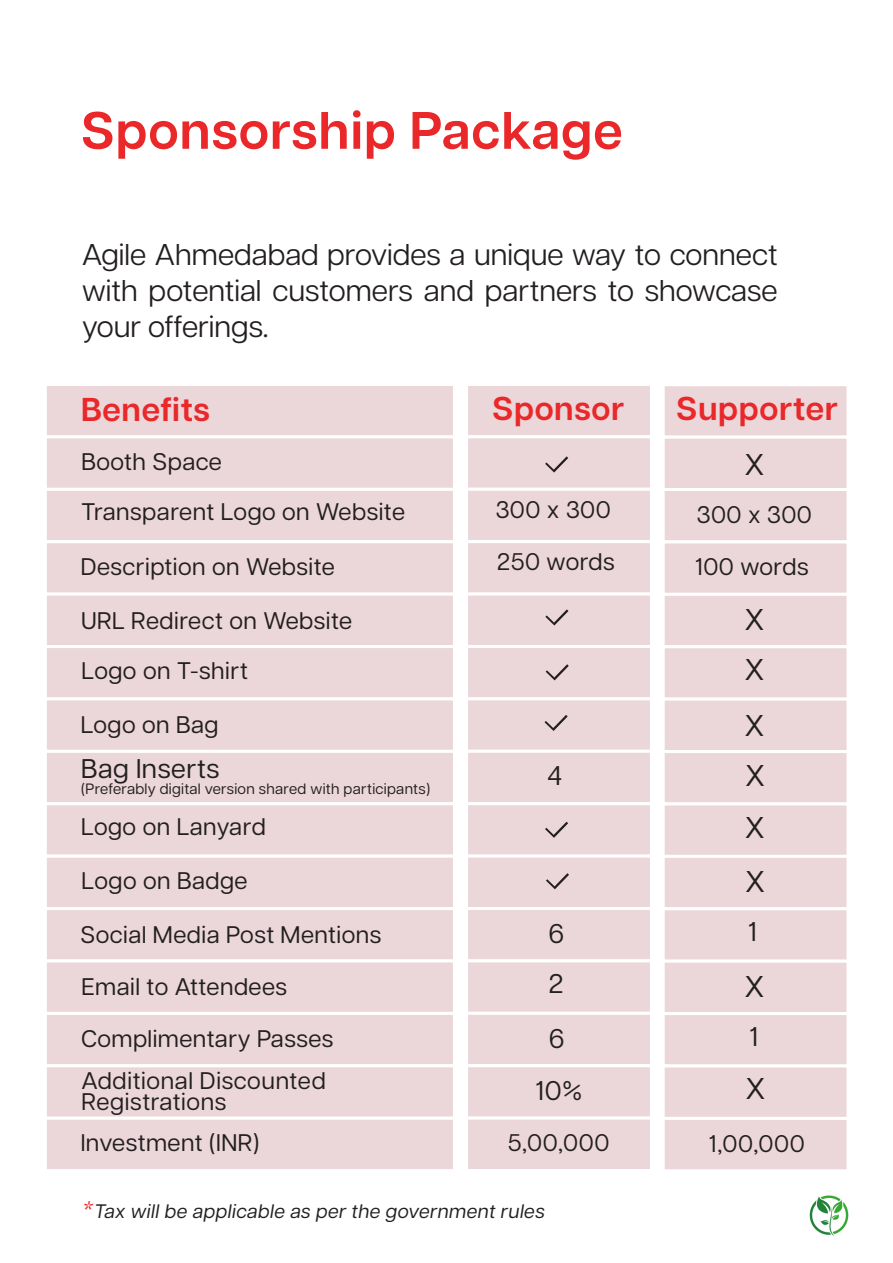
<style>
.page{position:relative;width:893px;height:1263px;background:#fff}
.page>*{position:absolute;margin:0;border:0;box-sizing:border-box;transform-origin:0 0}
.t1{font:600 52.5px "Articulat CF";letter-spacing:.02em;color:#ea2729}
.t2{font:600 33px "Articulat CF";letter-spacing:.02em;color:#ea2729}
.t3{font:30px/36px "Articulat CF";color:#231f20;text-align:justify}
.t4{font:30px/49.7px "Articulat CF";color:#231f20}
.t5{font:27px "Articulat CF";letter-spacing:.02em;color:#231f20}
.t6{font:24px/51.9px "Articulat CF";letter-spacing:.02em;color:#231f20}
.t7{font:italic 19.5px "Articulat CF";letter-spacing:.025em;color:#231f20}
.t8{font:15px "Articulat CF";letter-spacing:.02em;color:#231f20}
.s1{font-size:24px;color:#ed2026}
</style>
<div class="page">
<div style="left:44px;top:383px;width:412px;height:55px;background:#ebd7da;border:3px solid #fff"></div>
<div style="left:44px;top:435px;width:412px;height:56px;background:#ebd7da;border:3px solid #fff"></div>
<div style="left:44px;top:488px;width:412px;height:55px;background:#ebd7da;border:3px solid #fff"></div>
<div style="left:44px;top:540px;width:412px;height:56px;background:#ebd7da;border:3px solid #fff"></div>
<div style="left:44px;top:593px;width:412px;height:55px;background:#ebd7da;border:3px solid #fff"></div>
<div style="left:44px;top:645px;width:412px;height:55px;background:#ebd7da;border:3px solid #fff"></div>
<div style="left:44px;top:697px;width:412px;height:56px;background:#ebd7da;border:3px solid #fff"></div>
<div style="left:44px;top:750px;width:412px;height:55px;background:#ebd7da;border:3px solid #fff"></div>
<div style="left:44px;top:802px;width:412px;height:56px;background:#ebd7da;border:3px solid #fff"></div>
<div style="left:44px;top:855px;width:412px;height:55px;background:#ebd7da;border:3px solid #fff"></div>
<div style="left:44px;top:907px;width:412px;height:55px;background:#ebd7da;border:3px solid #fff"></div>
<div style="left:44px;top:959px;width:412px;height:56px;background:#ebd7da;border:3px solid #fff"></div>
<div style="left:44px;top:1012px;width:412px;height:55px;background:#ebd7da;border:3px solid #fff"></div>
<div style="left:44px;top:1064px;width:412px;height:56px;background:#ebd7da;border:3px solid #fff"></div>
<div style="left:44px;top:1117px;width:412px;height:55px;background:#ebd7da;border:3px solid #fff"></div>
<div style="left:465px;top:383px;width:188px;height:55px;background:#ebd7da;border:3px solid #fff"></div>
<div style="left:465px;top:435px;width:188px;height:56px;background:#ebd7da;border:3px solid #fff"></div>
<div style="left:465px;top:488px;width:188px;height:55px;background:#ebd7da;border:3px solid #fff"></div>
<div style="left:465px;top:540px;width:188px;height:56px;background:#ebd7da;border:3px solid #fff"></div>
<div style="left:465px;top:593px;width:188px;height:55px;background:#ebd7da;border:3px solid #fff"></div>
<div style="left:465px;top:645px;width:188px;height:55px;background:#ebd7da;border:3px solid #fff"></div>
<div style="left:465px;top:697px;width:188px;height:56px;background:#ebd7da;border:3px solid #fff"></div>
<div style="left:465px;top:750px;width:188px;height:55px;background:#ebd7da;border:3px solid #fff"></div>
<div style="left:465px;top:802px;width:188px;height:56px;background:#ebd7da;border:3px solid #fff"></div>
<div style="left:465px;top:855px;width:188px;height:55px;background:#ebd7da;border:3px solid #fff"></div>
<div style="left:465px;top:907px;width:188px;height:55px;background:#ebd7da;border:3px solid #fff"></div>
<div style="left:465px;top:959px;width:188px;height:56px;background:#ebd7da;border:3px solid #fff"></div>
<div style="left:465px;top:1012px;width:188px;height:55px;background:#ebd7da;border:3px solid #fff"></div>
<div style="left:465px;top:1064px;width:188px;height:56px;background:#ebd7da;border:3px solid #fff"></div>
<div style="left:465px;top:1117px;width:188px;height:55px;background:#ebd7da;border:3px solid #fff"></div>
<div style="left:661px;top:383px;width:188px;height:56px;background:#ebd7da;border:3px solid #fff"></div>
<div style="left:661px;top:436px;width:188px;height:55px;background:#ebd7da;border:3px solid #fff"></div>
<div style="left:661px;top:488px;width:188px;height:55px;background:#ebd7da;border:3px solid #fff"></div>
<div style="left:661px;top:540px;width:188px;height:56px;background:#ebd7da;border:3px solid #fff"></div>
<div style="left:661px;top:593px;width:188px;height:55px;background:#ebd7da;border:3px solid #fff"></div>
<div style="left:661px;top:645px;width:188px;height:56px;background:#ebd7da;border:3px solid #fff"></div>
<div style="left:661px;top:698px;width:188px;height:55px;background:#ebd7da;border:3px solid #fff"></div>
<div style="left:661px;top:750px;width:188px;height:55px;background:#ebd7da;border:3px solid #fff"></div>
<div style="left:661px;top:802px;width:188px;height:56px;background:#ebd7da;border:3px solid #fff"></div>
<div style="left:661px;top:855px;width:188px;height:55px;background:#ebd7da;border:3px solid #fff"></div>
<div style="left:661px;top:907px;width:188px;height:56px;background:#ebd7da;border:3px solid #fff"></div>
<div style="left:661px;top:960px;width:188px;height:55px;background:#ebd7da;border:3px solid #fff"></div>
<div style="left:661px;top:1012px;width:188px;height:55px;background:#ebd7da;border:3px solid #fff"></div>
<div style="left:661px;top:1064px;width:188px;height:56px;background:#ebd7da;border:3px solid #fff"></div>
<div style="left:661px;top:1117px;width:188px;height:55px;background:#ebd7da;border:3px solid #fff"></div>
<img style="left:809px;top:1195px;width:40px;height:41px">
<h1 class="t1" style="left:81px;top:100px;width:543px">Sponsorship Package</h1>
<p class="t3" style="left:82px;top:237px;width:697px">Agile Ahmedabad provides a unique way to connect with potential customers and partners to showcase your offerings.</p>
<h2 class="t2" style="left:81px;top:390px;width:130px">Benefits</h2>
<h2 class="t2" style="left:492px;top:390px;width:133px">Sponsor</h2>
<h2 class="t2" style="left:676px;top:390px;width:163px">Supporter</h2>
<p class="t6" style="left:81px;top:435px;width:325px;line-height:49.7px">Booth Space<br>Transparent Logo on Website</p>
<p class="t6" style="left:81px;top:539px;width:255px">Description on Website</p>
<p class="t6" style="left:81px;top:595px;width:272px;line-height:49.8px">URL Redirect on Website<br>Logo on T-shirt</p>
<p class="t6" style="left:81px;top:697px;width:139px">Logo on Bag</p>
<p class="t4" style="left:744px;top:437px;width:21px">X</p>
<p class="t6" style="left:495px;top:483px;width:117px">300 x 300</p>
<p class="t6" style="left:696px;top:487px;width:117px">300 x 300</p>
<p class="t6" style="left:497px;top:534px;width:119px">250 words</p>
<p class="t6" style="left:695px;top:539px;width:115px">100 words</p>
<p class="t4" style="left:745px;top:593px;width:21px">X<br>X</p>
<p class="t4" style="left:744px;top:698px;width:21px">X</p>
<p class="t5" style="left:81px;top:749px;width:140px">Bag Inserts</p>
<p class="t8" style="left:81px;top:778px;width:350px">(Preferably digital version shared with participants)</p>
<p class="t6" style="left:81px;top:800px;width:186px">Logo on Lanyard</p>
<p class="t6" style="left:82px;top:853px;width:167px">Logo on Badge</p>
<p class="t6" style="left:80px;top:907px;width:302px">Social Media Post Mentions<br>Email to Attendees<br>Complimentary Passes</p>
<p class="t6" style="left:82px;top:1068px;width:246px;line-height:21px">Additional Discounted<br>Registrations</p>
<p class="t6" style="left:81px;top:1115px;width:180px">Investment (INR)</p>
<p class="t5" style="left:547px;top:756px;width:17px">4</p>
<p class="t4" style="left:745px;top:749px;width:21px">X</p>
<p class="t4" style="left:745px;top:798px;width:21px;line-height:54.3px">X<br>X</p>
<p class="t5" style="left:548px;top:914px;width:17px">6</p>
<p class="t5" style="left:748px;top:912px;width:10px">1</p>
<p class="t5" style="left:549px;top:964px;width:16px">2</p>
<p class="t4" style="left:745px;top:960px;width:21px">X</p>
<p class="t5" style="left:549px;top:1019px;width:17px">6</p>
<p class="t5" style="left:749px;top:1017px;width:10px">1</p>
<p class="t5" style="left:535px;top:1071px;width:48px">10%</p>
<p class="t4" style="left:746px;top:1062px;width:21px">X</p>
<p class="t6" style="left:507px;top:1115px;width:103px">5,00,000</p>
<p class="t6" style="left:709px;top:1116px;width:97px">1,00,000</p>
<p class="t7" style="left:82px;top:1197px;width:464px"><span class="s1">*</span>Tax will be applicable as per the government rules</p>
</div>
